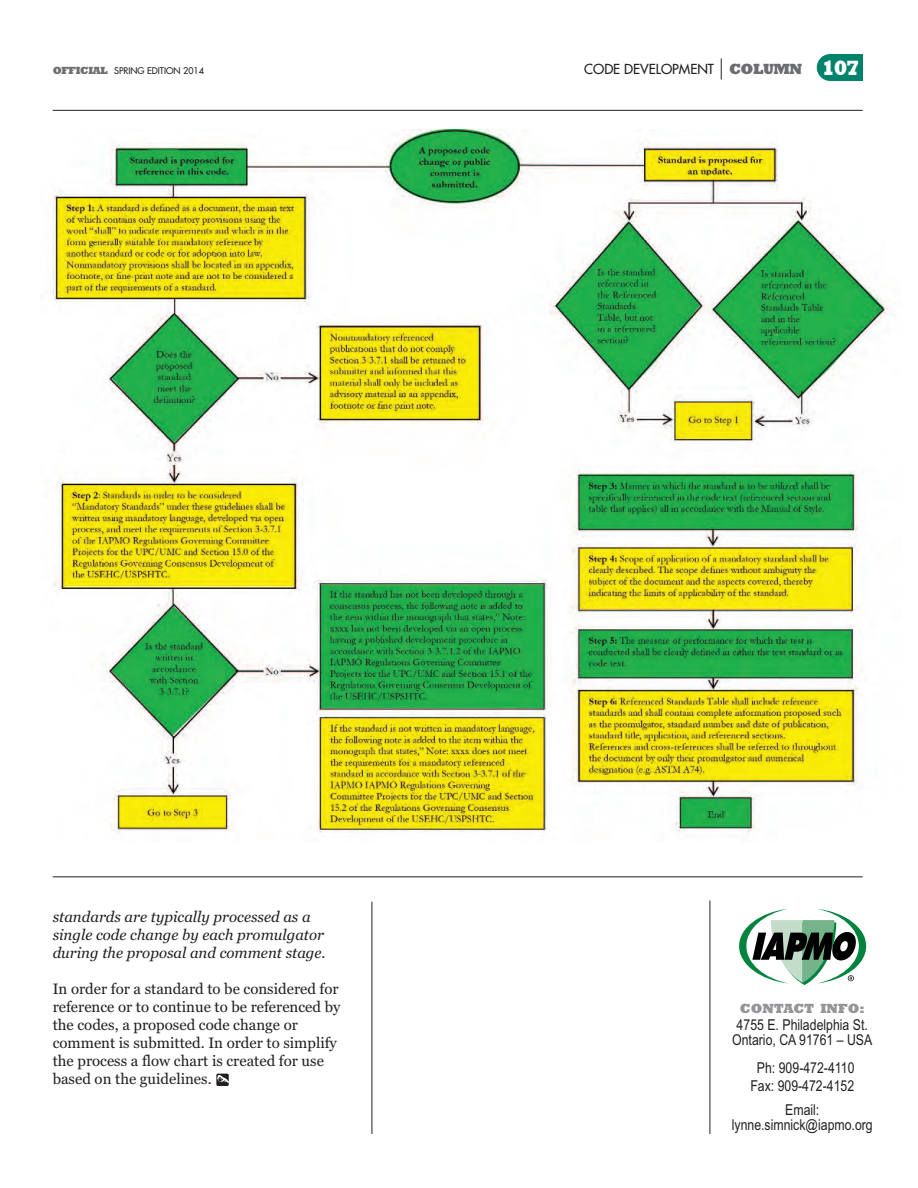
<style>
.page{position:relative;width:918px;height:1188px;background:#fff}
.page>*{position:absolute;margin:0;border:0;box-sizing:border-box;transform-origin:0 0}
.t1{font:15px/18px "Georgia";color:#231f20}
.t2{font:15px/15px "Arial Narrow";color:#231f20;text-align:center}
.t3{font:italic 15px/18px "Georgia";color:#231f20}
.t4{font:13.5px "Futura";color:#231f20}
.t5{font:800 13.5px "Rockwell";color:#939598}
.t6{font:9px "Futura";color:#231f20}
.s1{font-family:"Rockwell";font-weight:800;font-size:10.5px;color:#6c6d70}
.s2{font-family:"Rockwell";font-weight:800;font-size:15px;color:#6c6d70}
.s3{font-family:"Rockwell";font-weight:800;font-size:21px;color:#fff}
</style>
<div class="page">
<div style="left:830px;top:54px;width:33px;height:27px;background:#00826b"></div>
<div style="left:817px;top:54px;width:27px;height:27px;background:#00826b;border-radius:50%"></div>
<svg style="left:721px;top:58px;width:1px;height:21px"></svg>
<hr style="left:372px;top:902px;width:1px;height:232px;background:#231f20">
<hr style="left:53px;top:110px;width:810px;height:1px;background:#231f20">
<hr style="left:53px;top:876px;width:810px;height:1px;background:#231f20">
<hr style="left:710px;top:901px;width:1px;height:233px;background:#231f20">
<div style="left:216px;top:1074px;width:13px;height:12px;background:#231f20"></div>
<svg style="left:217px;top:1075px;width:12px;height:8px"></svg>
<img style="left:52px;top:129px;width:837px;height:705px">
<svg style="left:739px;top:909px;width:127px;height:76px"></svg>
<p class="t6" style="left:53px;top:66px;width:153px"><span class="s1">OFFICIAL</span> SPRING EDITION 2014</p>
<p class="t4" style="left:584px;top:62px;width:277px">CODE DEVELOPMENT <span class="s2">COLUMN</span> <span class="s3">107</span></p>
<p class="t3" style="left:53px;top:908px;width:274px">standards are typically processed as a single code change by each promulgator during the proposal and comment stage.</p>
<p class="t1" style="left:53px;top:980px;width:289px">In order for a standard to be considered for reference or to continue to be referenced by the codes, a proposed code change or comment is submitted. In order to simplify the process a flow chart is created for use based on the guidelines.</p>
<p class="t5" style="left:740px;top:1001px;width:126px">CONTACT INFO:</p>
<p class="t2" style="left:732px;top:1017px;width:142px;text-align:left">4755 E. Philadelphia St.<br>Ontario, CA 91761 – USA</p>
<p class="t2" style="left:750px;top:1059px;width:106px;line-height:18px">Ph: 909-472-4110<br>Fax: 909-472-4152</p>
<p class="t2" style="left:732px;top:1103px;width:142px">Email: lynne.simnick@iapmo.org</p>
</div>
